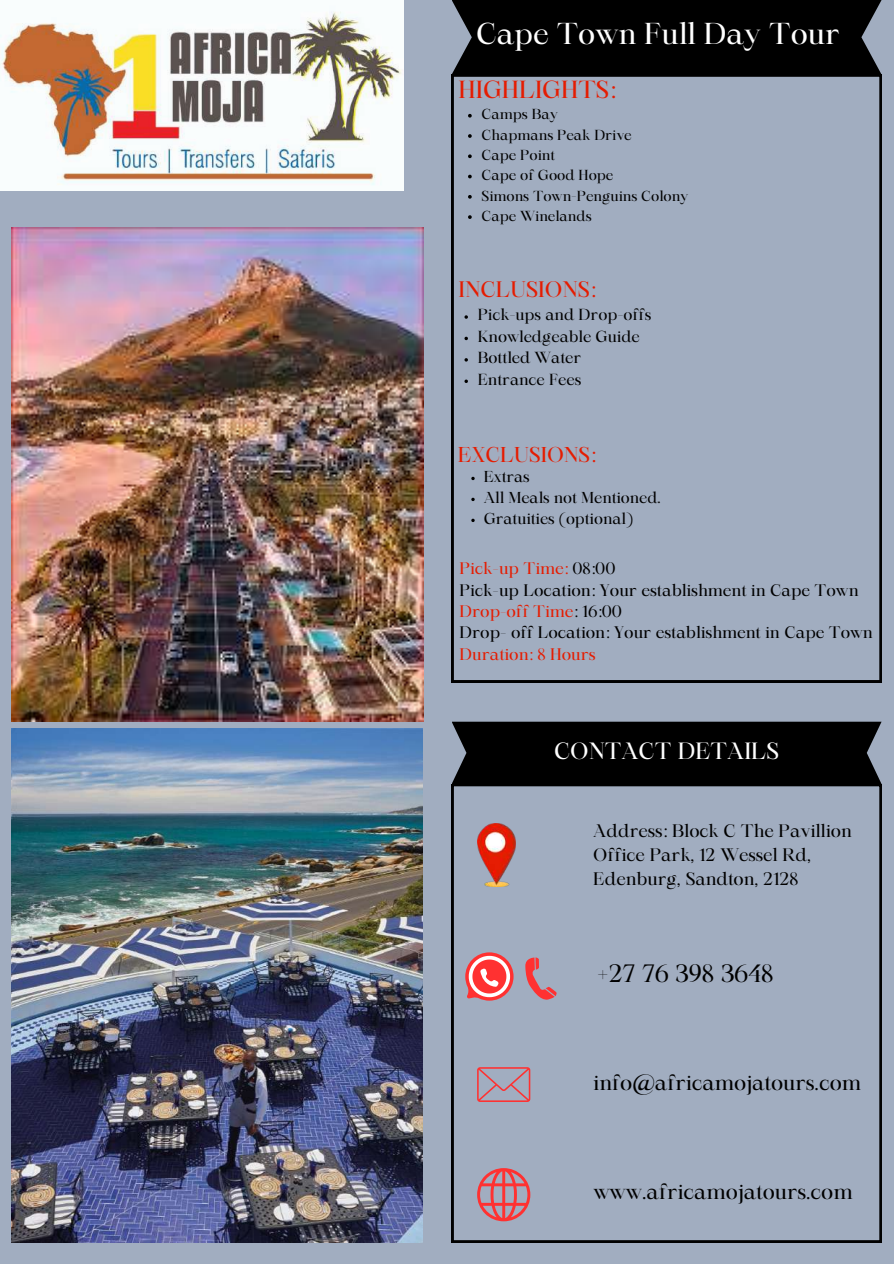
<style>
.page{position:relative;width:894px;height:1264px;background:#fff}
.page>*{position:absolute;margin:0;border:0;box-sizing:border-box;transform-origin:0 0}
.t1{font:28.95px "Maharlika";color:#fff}
.t2{font:24px "Maharlika";color:#000}
.t3{font:23.7px "Maharlika";color:#e51c01}
.t4{font:22.5px "Maharlika";color:#fff}
.t5{font:21.45px "Maharlika";color:#e51c01}
.t6{font:20.55px "Maharlika";color:#000}
.t7{font:20.55px "Maharlika";color:#e51c01}
.t8{font:17.4px/23.7px "Maharlika";color:#000}
.t9{font:16.05px/21.3px "Maharlika";color:#000}
.t10{font:16.05px "Maharlika";color:#e51c01}
.t11{font:15.3px/21.5px "Maharlika";color:#000}
.t12{font:15.15px/21px "Maharlika";color:#000}
.t13{font:13.95px/20.2px "Maharlika";color:#000}
.s1{color:#e51c01}
</style>
<div class="page">
<div style="left:0;top:0;width:893px;height:1263px;background:#a1adc0"></div>
<svg style="left:451px;top:784px;width:430px;height:458px"></svg>
<svg style="left:451px;top:75px;width:430px;height:607px"></svg>
<div style="left:452px;top:721px;width:429px;height:63px;background:#000"></div>
<img style="left:477px;top:823px;width:38px;height:63px">
<svg style="left:525px;top:957px;width:31px;height:43px"></svg>
<svg style="left:477px;top:1067px;width:53px;height:34px"></svg>
<svg style="left:477px;top:1168px;width:53px;height:52px"></svg>
<img style="left:0;top:0;width:403px;height:190px">
<div style="left:451px;top:0;width:430px;height:75px;background:#000"></div>
<svg style="left:465px;top:952px;width:48px;height:48px"></svg>
<img style="left:11px;top:227px;width:412px;height:494px">
<img style="left:11px;top:728px;width:411px;height:514px">
<svg style="left:464px;top:315px;width:4px;height:4px"></svg>
<svg style="left:464px;top:337px;width:4px;height:3px"></svg>
<svg style="left:464px;top:358px;width:4px;height:3px"></svg>
<svg style="left:464px;top:379px;width:4px;height:4px"></svg>
<svg style="left:471px;top:497px;width:3px;height:4px"></svg>
<svg style="left:471px;top:518px;width:3px;height:4px"></svg>
<svg style="left:468px;top:114px;width:3px;height:4px"></svg>
<svg style="left:468px;top:134px;width:3px;height:4px"></svg>
<svg style="left:468px;top:154px;width:3px;height:4px"></svg>
<svg style="left:468px;top:195px;width:3px;height:4px"></svg>
<svg style="left:468px;top:215px;width:3px;height:4px"></svg>
<h1 class="t1" style="left:476px;top:22px;width:365px">Cape Town Full Day Tour</h1>
<h3 class="t3" style="left:458px;top:80px;width:158px">HIGHLIGHTS:</h3>
<p class="t13" style="left:481px;top:106px;width:208px">Camps Bay<br>Chapmans Peak Drive<br>Cape Point<br>Cape of Good Hope<br>Simons Town-Penguins Colony<br>Cape Winelands</p>
<h3 class="t5" style="left:458px;top:281px;width:138px">INCLUSIONS:</h3>
<p class="t11" style="left:477px;top:306px;width:175px">Pick-ups and Drop-offs<br>Knowledgeable Guide<br>Bottled Water<br>Entrance Fees</p>
<p class="t7" style="left:458px;top:446px;width:139px">EXCLUSIONS:</p>
<p class="t12" style="left:483px;top:467px;width:178px">Extras<br>All Meals not Mentioned.<br>Gratuities (optional)</p>
<p class="t9" style="left:459px;top:559px;width:414px"><span class="s1">Pick-up Time:</span> 08:00<br>Pick-up Location: Your establishment in Cape Town <span class="s1">Drop-off Time</span>: 16:00<br>Drop- off Location: Your establishment in Cape Town</p>
<p class="t10" style="left:459px;top:647px;width:137px">Duration: 8 Hours</p>
<h3 class="t4" style="left:554px;top:741px;width:226px">CONTACT DETAILS</h3>
<p class="t8" style="left:593px;top:821px;width:260px">Address: Block C The Pavillion<br>Office Park, 12 Wessel Rd,<br>Edenburg, Sandton, 2128</p>
<h2 class="t2" style="left:597px;top:963px;width:178px">+27 76 398 3648</h2>
<p class="t6" style="left:593px;top:1074px;width:269px">info@africamojatours.com</p>
<p class="t6" style="left:593px;top:1183px;width:261px">www.africamojatours.com</p>
</div>
